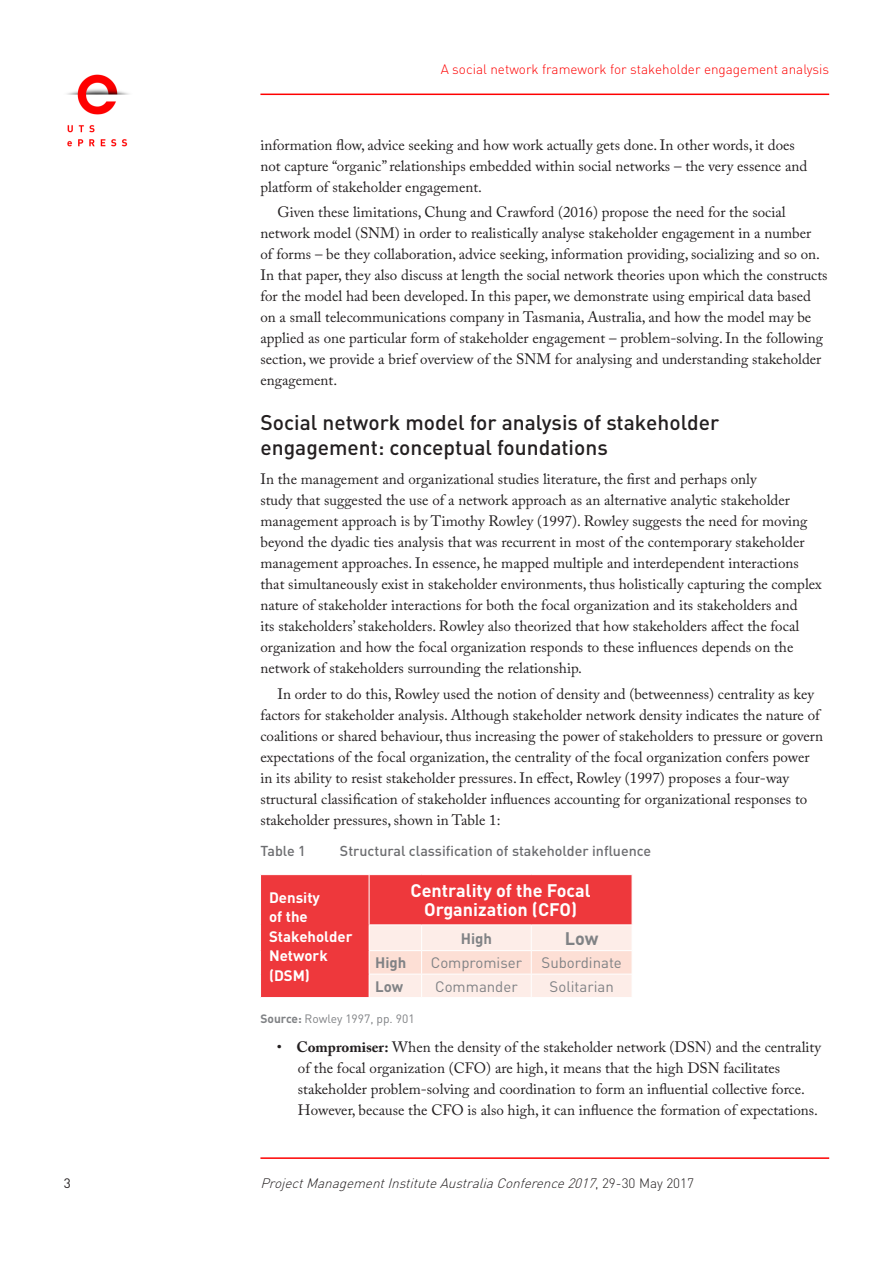
<style>
.page{position:relative;width:893px;height:1263px;background:#fff}
.page>*{position:absolute;margin:0;border:0;box-sizing:border-box;transform-origin:0 0}
.A_head{font:500 21px/25.2px "DIN Pro";color:#231f20}
.T_Head{font:700 18px/19.5px "DIN Pro";color:#fff;text-align:center}
.T_Body{font:700 18px "DIN Pro";color:#808285}
.body_copy_-_indent{font:15px/21px "Adobe Caslon Pro";color:#231f20}
.Body_copy_-_1st_para{font:15px/21px "Adobe Caslon Pro";color:#231f20}
.T_Body-2{font:15px "DIN Pro";color:#808285}
.T_Head-2{font:700 15px/19.5px "DIN Pro";color:#fff}
.T_Body-3{font:700 15px "DIN Pro";color:#808285}
.Caption_Table{font:500 14.25px "DIN Pro";color:#6c6d70}
.t1{font:italic 300 13.5px "DIN Pro";color:#231f20}
.t2{font:300 13.5px "DIN Pro";color:#fe0000}
.t3{font:13.5px "DIN Pro";color:#231f20}
.T_Footnote{font:12px "DIN Pro";color:#808285}
.s1{font-weight:700}
.s2{font-style:normal}
</style>
<div class="page">
<hr style="left:260px;top:1157px;width:569px;height:2px;background:#fe0000">
<div style="left:261px;top:875px;width:371px;height:122px;background:#ee383c"></div>
<hr style="left:369px;top:875px;width:1px;height:49px;background:#fff">
<hr style="left:369px;top:924px;width:53px;height:1px;background:#fff">
<hr style="left:422px;top:924px;width:109px;height:1px;background:#fff">
<hr style="left:531px;top:924px;width:101px;height:1px;background:#fff">
<svg style="left:369px;top:925px;width:263px;height:72px;background:#fde9e3"></svg>
<img style="left:67px;top:74px;width:62px;height:73px">
<hr style="left:260px;top:94px;width:569px;height:1px;background:#fe0000">
<p class="t2" style="left:441px;top:60px;width:390px">A social network framework for stakeholder engagement analysis</p>
<p class="body_copy_-_indent" style="left:260px;top:134px;width:548px">information flow, advice seeking and how work actually gets done. In other words, it does not capture “organic” relationships embedded within social networks – the very essence and platform of stakeholder engagement.</p>
<p class="body_copy_-_indent" style="left:260px;top:202px;width:569px;text-indent:17px">Given these limitations, Chung and Crawford (2016) propose the need for the social network model (SNM) in order to realistically analyse stakeholder engagement in a number<br>of forms – be they collaboration, advice seeking, information providing, socializing and so on.<br>In that paper, they also discuss at length the social network theories upon which the constructs for the model had been developed. In this paper, we demonstrate using empirical data based on a small telecommunications company in Tasmania, Australia, and how the model may be applied as one particular form of stakeholder engagement – problem-solving. In the following section, we provide a brief overview of the SNM for analysing and understanding stakeholder engagement.</p>
<p class="A_head" style="left:260px;top:408px;width:460px">Social network model for analysis of stakeholder engagement: conceptual foundations</p>
<p class="Body_copy_-_1st_para" style="left:260px;top:469px;width:563px">In the management and organizational studies literature, the first and perhaps only<br>study that suggested the use of a network approach as an alternative analytic stakeholder management approach is by Timothy Rowley (1997). Rowley suggests the need for moving beyond the dyadic ties analysis that was recurrent in most of the contemporary stakeholder management approaches. In essence, he mapped multiple and interdependent interactions that simultaneously exist in stakeholder environments, thus holistically capturing the complex nature of stakeholder interactions for both the focal organization and its stakeholders and<br>its stakeholders’ stakeholders. Rowley also theorized that how stakeholders affect the focal organization and how the focal organization responds to these influences depends on the network of stakeholders surrounding the relationship.</p>
<p class="body_copy_-_indent" style="left:260px;top:683px;width:564px;text-indent:17px">In order to do this, Rowley used the notion of density and (betweenness) centrality as key factors for stakeholder analysis. Although stakeholder network density indicates the nature of coalitions or shared behaviour, thus increasing the power of stakeholders to pressure or govern expectations of the focal organization, the centrality of the focal organization confers power in its ability to resist stakeholder pressures. In effect, Rowley (1997) proposes a four-way structural classification of stakeholder influences accounting for organizational responses to stakeholder pressures, shown in Table 1:</p>
<p class="Caption_Table" style="left:260px;top:841px;width:47px">Table 1</p>
<p class="Caption_Table" style="left:340px;top:841px;width:313px">Structural classification of stakeholder influence</p>
<p class="T_Head-2" style="left:269px;top:887px;width:85px">Density<br>of the<br>Stakeholder<br>Network (DSM)</p>
<p class="T_Head" style="left:411px;top:880px;width:182px">Centrality of the Focal<br>Organization (CFO)</p>
<p class="T_Body-3" style="left:461px;top:928px;width:33px">High</p>
<p class="T_Body" style="left:565px;top:926px;width:35px">Low</p>
<p class="T_Body-3" style="left:375px;top:952px;width:33px">High</p>
<p class="T_Body-2" style="left:431px;top:952px;width:93px">Compromiser</p>
<p class="T_Body-2" style="left:541px;top:952px;width:82px">Subordinate</p>
<p class="T_Body-3" style="left:375px;top:976px;width:30px">Low</p>
<p class="T_Body-2" style="left:435px;top:976px;width:84px">Commander</p>
<p class="T_Body-2" style="left:550px;top:976px;width:66px">Solitarian</p>
<p class="T_Footnote" style="left:260px;top:1010px;width:156px"><span class="s1">Source:</span> Rowley 1997, pp. 901</p>
<p class="Body_copy_-_1st_para" style="left:298px;top:1036px;width:525px;text-indent:-21px">• <span class="s1">Compromiser:</span> When the density of the stakeholder network (DSN) and the centrality of the focal organization (CFO) are high, it means that the high DSN facilitates stakeholder problem-solving and coordination to form an influential collective force.<br>However, because the CFO is also high, it can influence the formation of expectations.</p>
<p class="t3" style="left:64px;top:1174px;width:9px">3</p>
<p class="t1" style="left:260px;top:1174px;width:435px">ProjectManagementInstituteAustraliaConference2017<span class="s2">, 2 9 - 3 0 M a y 2 0 1 7</span></p>
</div>
